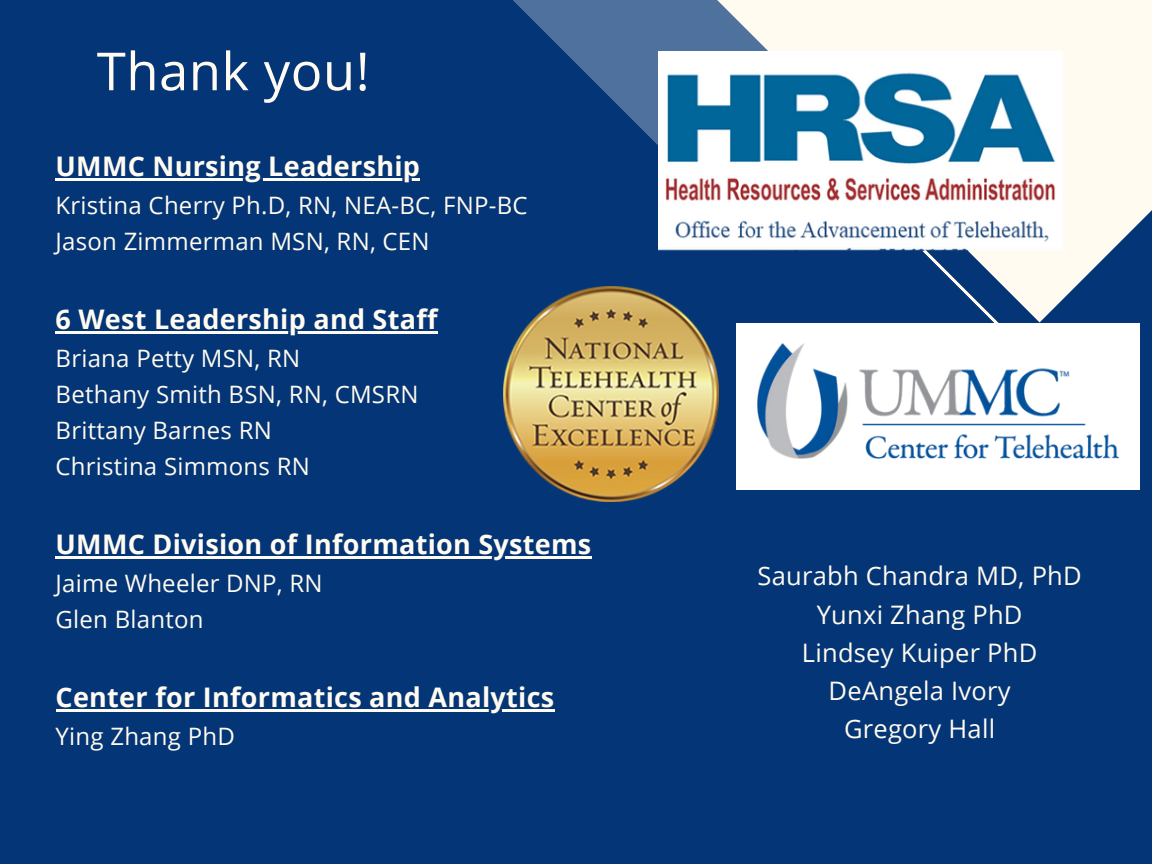
<style>
.page{position:relative;width:1152px;height:864px;background:#043576}
.page>*{position:absolute;margin:0;border:0;box-sizing:border-box;transform-origin:0 0}
.t1{font:52.5px "Open Sans";letter-spacing:.01em;color:#fffbf0}
.t2{font:700 27px "Open Sans";letter-spacing:.01em;color:#fffbf0}
.t3{font:25.5px/38.2px "Open Sans";letter-spacing:.01em;color:#fffbf0;text-align:center}
.t4{font:24px/36px "Open Sans";letter-spacing:.01em;color:#fffbf0}
</style>
<div class="page">
<svg style="left:513px;top:0;width:178px;height:145px;fill:#4e719e"></svg>
<svg style="left:691px;top:0;width:461px;height:323px;fill:#fffbf0"></svg>
<svg style="left:811px;top:251px;width:200px;height:72px"></svg>
<img style="left:658px;top:51px;width:407px;height:200px">
<img style="left:504px;top:287px;width:215px;height:215px">
<div style="left:736px;top:323px;width:404px;height:166px;background:#fff"></div>
<img style="left:757px;top:344px;width:361px;height:114px">
<hr style="left:56px;top:179px;width:364px;height:2px;background:#fffbf0">
<hr style="left:56px;top:332px;width:382px;height:2px;background:#fffbf0">
<hr style="left:56px;top:557px;width:536px;height:2px;background:#fffbf0">
<hr style="left:56px;top:710px;width:499px;height:2px;background:#fffbf0">
<h1 class="t1" style="left:97px;top:34px;width:274px">Thank you!</h1>
<p class="t2" style="left:56px;top:148px;width:366px">UMMC Nursing Leadership</p>
<p class="t4" style="left:56px;top:186px;width:474px">Kristina Cherry Ph.D, RN, NEA-BC, FNP-BC</p>
<p class="t4" style="left:56px;top:222px;width:376px">Jason Zimmerman MSN, RN, CEN</p>
<p class="t2" style="left:56px;top:301px;width:383px">6 West Leadership and Staff</p>
<p class="t4" style="left:56px;top:339px;width:246px">Briana Petty MSN, RN</p>
<p class="t4" style="left:56px;top:375px;width:364px">Bethany Smith BSN, RN, CMSRN</p>
<p class="t4" style="left:56px;top:411px;width:218px">Brittany Barnes RN</p>
<p class="t4" style="left:56px;top:447px;width:256px">Christina Simmons RN</p>
<p class="t2" style="left:56px;top:526px;width:537px">UMMC Division of Information Systems</p>
<p class="t4" style="left:56px;top:564px;width:269px">Jaime Wheeler DNP, RN<br>Glen Blanton</p>
<p class="t2" style="left:56px;top:679px;width:500px">Center for Informatics and Analytics</p>
<p class="t4" style="left:56px;top:717px;width:181px">Ying Zhang PhD</p>
<h2 class="t3" style="left:758px;top:556px;width:326px">Saurabh Chandra MD, PhD<br>Yunxi Zhang PhD<br>Lindsey Kuiper PhD<br>DeAngela Ivory<br>Gregory Hall</h2>
</div>
